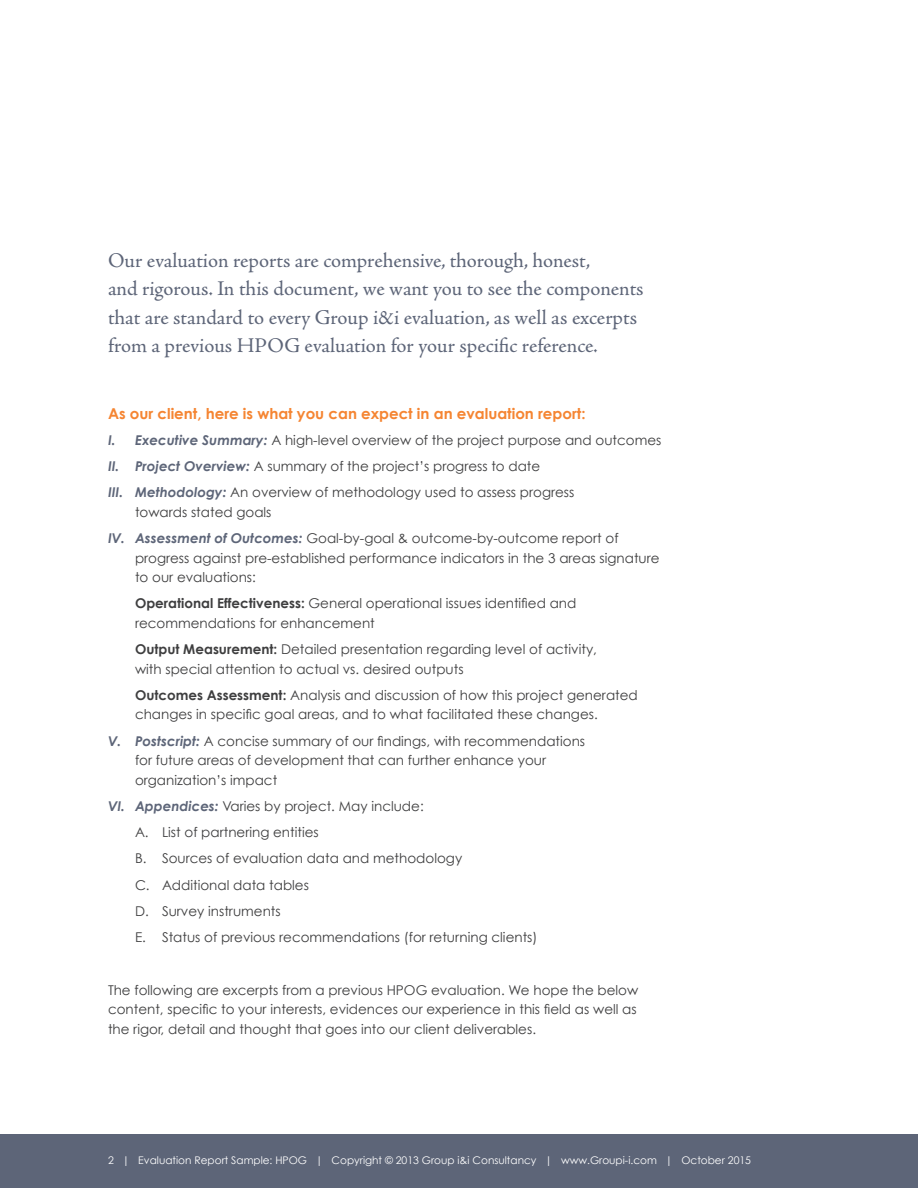
<style>
.page{position:relative;width:918px;height:1188px;background:#fff}
.page>*{position:absolute;margin:0;border:0;box-sizing:border-box;transform-origin:0 0}
.Intro_Copy{font:21px/28.5px "Adobe Jenson Pro";letter-spacing:-.005em;color:#5d6578}
.Orange_Header{font:700 15px "Century Gothic";color:#f58532}
.Copy{font:13.5px/19.5px "Century Gothic";color:#3e3e3f}
.Copy-2{font:10.5px "Century Gothic";color:#fff}
.s1{font-weight:700;font-style:italic;color:#5d6578}
.s2{font-weight:700}
</style>
<div class="page">
<div style="left:0;top:1134px;width:918px;height:54px;background:#5d6578"></div>
<p class="Intro_Copy" style="left:108px;top:246px;width:537px">Our evaluation reports are comprehensive, thorough, honest,<br>and rigorous. In this document, we want you to see the components that are standard to every Group i&amp;i evaluation, as well as excerpts from a previous HPOG evaluation for your specific reference.</p>
<p class="Orange_Header" style="left:108px;top:404px;width:479px">As our client, here is what you can expect in an evaluation report:</p>
<p class="Copy" style="left:108px;top:430px;width:555px"><span class="s1">I. Executive Summary:</span> A high-level overview of the project purpose and outcomes</p>
<p class="Copy" style="left:108px;top:456px;width:434px"><span class="s1">II. Project Overview:</span> A summary of the project’s progress to date</p>
<p class="Copy" style="left:135px;top:482px;width:441px;text-indent:-27px"><span class="s1">III. Methodology:</span> An overview of methodology used to assess progress towards stated goals</p>
<p class="Copy" style="left:135px;top:528px;width:526px;text-indent:-27px"><span class="s1">IV. Assessment of Outcomes:</span> Goal-by-goal &amp; outcome-by-outcome report of progress against pre-established performance indicators in the 3 areas signature to our evaluations:</p>
<p class="Copy" style="left:135px;top:593px;width:443px"><span class="s2">Operational Effectiveness:</span> General operational issues identified and recommendations for enhancement</p>
<p class="Copy" style="left:135px;top:639px;width:463px"><span class="s2">Output Measurement:</span> Detailed presentation regarding level of activity, with special attention to actual vs. desired outputs</p>
<p class="Copy" style="left:135px;top:685px;width:504px"><span class="s2">Outcomes Assessment:</span> Analysis and discussion of how this project generated changes in specific goal areas, and to what facilitated these changes.</p>
<p class="Copy" style="left:135px;top:731px;width:452px;text-indent:-27px"><span class="s1">V. Postscript:</span> A concise summary of our findings, with recommendations for future areas of development that can further enhance your organization’s impact</p>
<p class="Copy" style="left:108px;top:796px;width:317px"><span class="s1">VI. Appendices:</span> Varies by project. May include:</p>
<p class="Copy" style="left:135px;top:822px;width:185px">A. List of partnering entities</p>
<p class="Copy" style="left:135px;top:848px;width:329px">B. Sources of evaluation data and methodology</p>
<p class="Copy" style="left:135px;top:875px;width:175px">C. Additional data tables</p>
<p class="Copy" style="left:135px;top:901px;width:147px">D. Survey instruments</p>
<p class="Copy" style="left:135px;top:927px;width:404px">E. Status of previous recommendations (for returning clients)</p>
<p class="Copy" style="left:108px;top:980px;width:532px;text-align:justify">The following are excerpts from a previous HPOG evaluation. We hope the below content, specific to your interests, evidences our experience in this field as well as the rigor, detail and thought that goes into our client deliverables.</p>
<p class="Copy-2" style="left:108px;top:1154px;width:645px">2 | Evaluation Report Sample: HPOG | Copyright © 2013 Group i&amp;i Consultancy | www.Groupi-i.com | October 2015</p>
</div>
